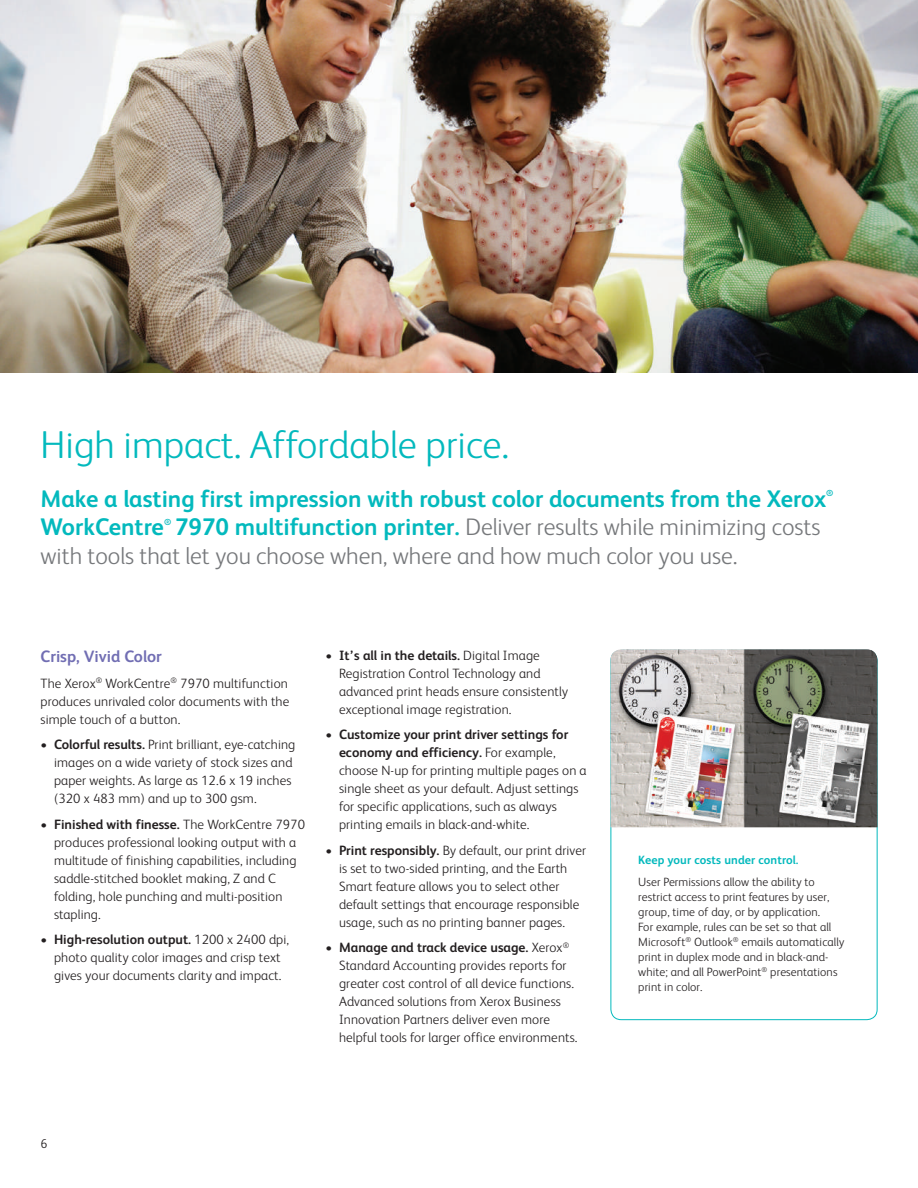
<style>
.page{position:relative;width:918px;height:1188px;background:#fff}
.page>*{position:absolute;margin:0;border:0;box-sizing:border-box;transform-origin:0 0}
.t1{font:300 39px "Xerox Sans";color:#03b9bd}
.t2{font:300 24px/28.5px "Xerox Sans";color:#76787b}
.t3{font:700 24px "Xerox Sans";color:#03b9bd}
.t4{font:700 16.5px "Xerox Sans";color:#716eb3}
.t5{font:300 13.5px/18px "Xerox Sans";letter-spacing:.01em;color:#231f20}
.t6{font:300 12.75px "Xerox Sans";color:#231f20}
.t7{font:300 12px/15px "Xerox Sans";letter-spacing:.01em;color:#231f20}
.t8{font:700 12px "Xerox Sans";letter-spacing:.01em;color:#03b9bd}
.t9{font:700 8.7px "Xerox Sans";color:#03b9bd}
.s1{font-weight:700;color:#03b9bd}
.s2{font-weight:700}
</style>
<div class="page">
<img style="left:0;top:0;width:918px;height:373px">
<img style="left:610px;top:649px;width:268px;height:178px">
<h1 class="t1" style="left:40px;top:419px;width:470px">High impact. Affordable price.</h1>
<h2 class="t3" style="left:40px;top:482px;width:787px">Make a lasting first impression with robust color documents from the Xerox</h2>
<p class="t9" style="left:826px;top:488px;width:9px">®</p>
<h2 class="t3" style="left:40px;top:511px;width:125px">WorkCentre</h2>
<p class="t9" style="left:164px;top:516px;width:9px">®</p>
<h2 class="t2" style="left:40px;top:512px;width:781px;text-indent:135px"><span class="s1">7970 multifunction printer.</span> Deliver results while minimizing costs with tools that let you choose when, where and how much color you use.</h2>
<p class="t4" style="left:40px;top:645px;width:123px">Crisp, Vivid Color</p>
<p class="t5" style="left:40px;top:673px;width:250px;text-align:justify">The Xerox<sup>®</sup> WorkCentre<sup>®</sup> 7970 multifunction produces unrivaled color documents with the simple touch of a button.</p>
<p class="t5" style="left:54px;top:735px;width:243px;text-indent:-14px">• <span class="s2">Colorful results.</span> Print brilliant, eye-catching images on a wide variety of stock sizes and paper weights. As large as 12.6 x 19 inches (320 x 483 mm) and up to 300 gsm.</p>
<p class="t5" style="left:54px;top:814px;width:252px;text-indent:-14px">• <span class="s2">Finished with finesse.</span> The WorkCentre 7970 produces professional looking output with a multitude of finishing capabilities, including saddle-stitched booklet making, Z and C folding, hole punching and multi-position stapling.</p>
<p class="t5" style="left:40px;top:930px;width:250px;text-align:center">• <span class="s2">High-resolution output.</span> 1200 x 2400 dpi, photo quality color images and crisp text gives your documents clarity and impact.</p>
<p class="t5" style="left:339px;top:645px;width:231px;text-indent:-14px">• <span class="s2">It’s all in the details.</span> Digital Image Registration Control Technology and advanced print heads ensure consistently exceptional image registration.</p>
<p class="t5" style="left:339px;top:725px;width:249px;text-indent:-14px">• <span class="s2">Customize your print driver settings for economy and efficiency.</span> For example, choose N-up for printing multiple pages on a single sheet as your default. Adjust settings for specific applications, such as always printing emails in black-and-white.</p>
<p class="t5" style="left:339px;top:841px;width:249px;text-indent:-14px">• <span class="s2">Print responsibly.</span> By default, our print driver is set to two-sided printing, and the Earth Smart feature allows you to select other default settings that encourage responsible usage, such as no printing banner pages.</p>
<p class="t5" style="left:339px;top:938px;width:240px;text-indent:-14px">• <span class="s2">Manage and track device usage.</span> Xerox<sup>® </sup>Standard Accounting provides reports for greater cost control of all device functions.<br>Advanced solutions from Xerox Business Innovation Partners deliver even more helpful tools for larger office environments.</p>
<p class="t6" style="left:40px;top:1135px;width:8px">6</p>
<p class="t8" style="left:638px;top:851px;width:162px">Keep your costs under control.</p>
<p class="t7" style="left:638px;top:874px;width:208px">User Permissions allow the ability to restrict access to print features by user, group, time of day, or by application.<br>For example, rules can be set so that all Microsoft<sup>®</sup> Outlook<sup>®</sup> emails automatically print in duplex mode and in black-and&shy;white; and all PowerPoint<sup>®</sup> presentations print in color.</p>
</div>
